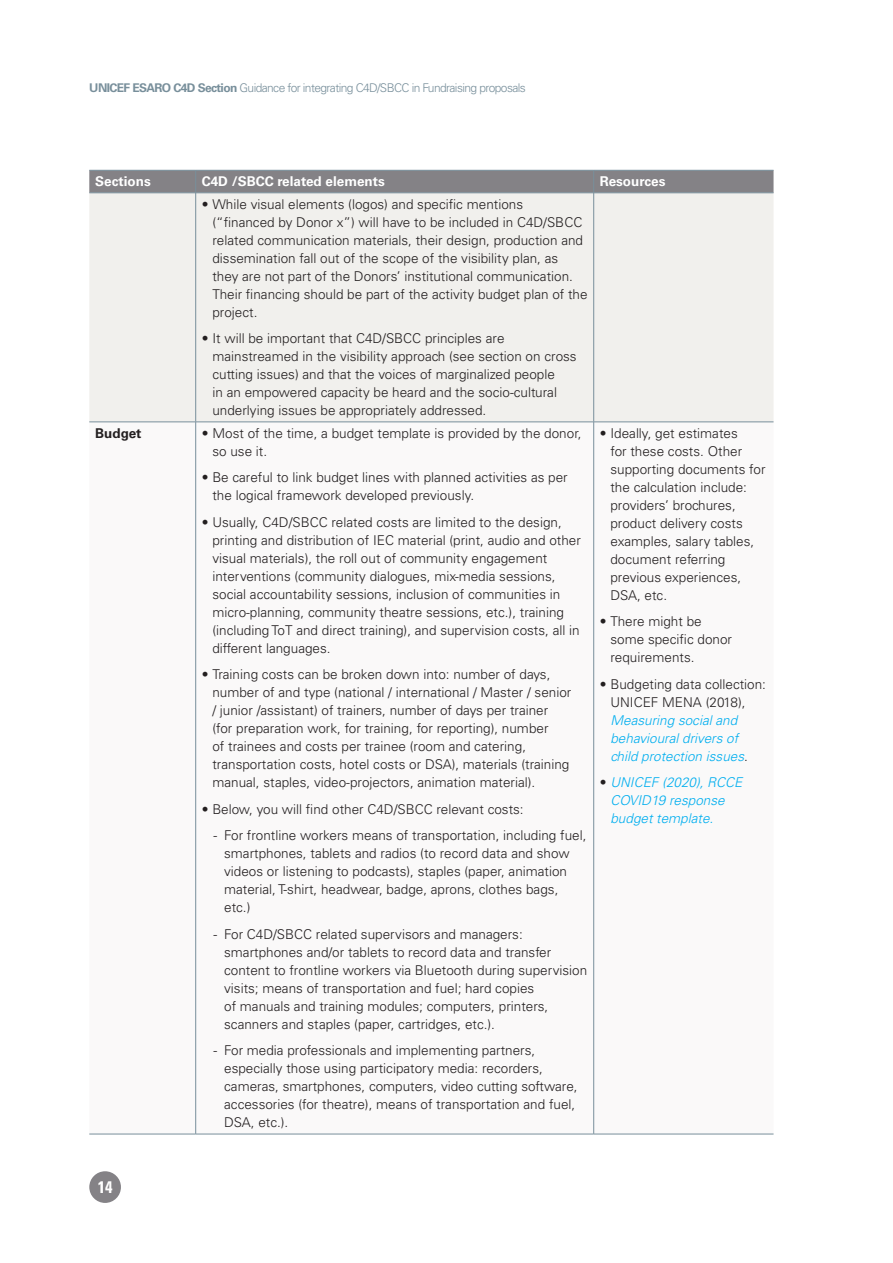
<style>
.page{position:relative;width:893px;height:1263px;background:#fff}
.page>*{position:absolute;margin:0;border:0;box-sizing:border-box;transform-origin:0 0}
.t1{font:700 condensed 16.8px "Univers LT Std";color:#fff}
.t2{font:300 13.5px/18px "Univers LT Std";color:#231f20}
.t3{font:italic 300 13.5px/18px "Univers LT Std";color:#00aeef}
.t4{font:700 13.5px "Univers LT Std";color:#fff}
.t5{font:700 13.5px "Univers LT Std";color:#231f20}
.t6{font:300 12px "Univers LT Std";letter-spacing:-.05em;color:#788f9b}
.s1{font-weight:700}
.s2{font-style:normal;color:#231f20}
</style>
<div class="page">
<div style="left:89px;top:1171px;width:32px;height:32px;background:#848286;border-radius:50%"></div>
<div style="left:89px;top:194px;width:684px;height:228px;background:#f1f0ed"></div>
<svg style="left:89px;top:423px;width:684px;height:711px"></svg>
<svg style="left:89px;top:170px;width:684px;height:23px;background:#848388"></svg>
<hr style="left:89px;top:193px;width:107px;height:1px;background:#788f9b">
<hr style="left:196px;top:193px;width:398px;height:1px;background:#788f9b">
<hr style="left:195px;top:193px;width:1px;height:229px;background:#788f9b">
<hr style="left:594px;top:193px;width:179px;height:1px;background:#788f9b">
<hr style="left:593px;top:193px;width:1px;height:229px;background:#788f9b">
<hr style="left:89px;top:422px;width:107px;height:1px;background:#788f9b">
<hr style="left:196px;top:422px;width:398px;height:1px;background:#788f9b">
<hr style="left:195px;top:422px;width:1px;height:712px;background:#788f9b">
<hr style="left:594px;top:422px;width:179px;height:1px;background:#788f9b">
<hr style="left:593px;top:422px;width:1px;height:712px;background:#788f9b">
<hr style="left:89px;top:1134px;width:107px;height:1px;background:#788f9b">
<hr style="left:196px;top:1134px;width:398px;height:1px;background:#788f9b">
<hr style="left:594px;top:1134px;width:179px;height:1px;background:#788f9b">
<p class="t6" style="left:89px;top:80px;width:438px"><span class="s1">UNICEF ESARO C4D Section</span> Guidance for integrating C4D/SBCC in Fundraising proposals</p>
<p class="t4" style="left:95px;top:174px;width:57px">Sections</p>
<p class="t4" style="left:202px;top:174px;width:185px">C4D /SBCC related elements</p>
<p class="t4" style="left:600px;top:174px;width:67px">Resources</p>
<p class="t2" style="left:212px;top:195px;width:377px;text-indent:-11px">• While visual elements (logos) and specific mentions (“financed by Donor x”) will have to be included in C4D/SBCC related communication materials, their design, production and dissemination fall out of the scope of the visibility plan, as they are not part of the Donors’ institutional communication.<br>Their financing should be part of the activity budget plan of the project.</p>
<p class="t2" style="left:212px;top:330px;width:366px;text-indent:-11px">• It will be important that C4D/SBCC principles are mainstreamed in the visibility approach (see section on cross cutting issues) and that the voices of marginalized people<br>in an empowered capacity be heard and the socio-cultural underlying issues be appropriately addressed.</p>
<p class="t5" style="left:95px;top:425px;width:48px">Budget</p>
<p class="t2" style="left:212px;top:424px;width:371px;text-indent:-11px">• Most of the time, a budget template is provided by the donor, so use it.</p>
<p class="t2" style="left:212px;top:469px;width:357px;text-indent:-11px">• Be careful to link budget lines with planned activities as per the logical framework developed previously.</p>
<p class="t2" style="left:212px;top:513px;width:370px;text-indent:-11px">• Usually, C4D/SBCC related costs are limited to the design, printing and distribution of IEC material (print, audio and other visual materials), the roll out of community engagement interventions (community dialogues, mix-media sessions, social accountability sessions, inclusion of communities in micro-planning, community theatre sessions, etc.), training (including ToT and direct training), and supervision costs, all in different languages.</p>
<p class="t2" style="left:212px;top:666px;width:360px;text-indent:-11px">• Training costs can be broken down into: number of days, number of and type (national / international / Master / senior / junior /assistant) of trainers, number of days per trainer (for preparation work, for training, for reporting), number<br>of trainees and costs per trainee (room and catering, transportation costs, hotel costs or DSA), materials (training manual, staples, video-projectors, animation material).</p>
<p class="t2" style="left:202px;top:800px;width:323px">• Below, you will find other C4D/SBCC relevant costs:</p>
<p class="t2" style="left:224px;top:827px;width:364px;text-indent:-11px">- For frontline workers means of transportation, including fuel, smartphones, tablets and radios (to record data and show videos or listening to podcasts), staples (paper, animation material, T-shirt, headwear, badge, aprons, clothes bags, etc.)</p>
<p class="t2" style="left:224px;top:925px;width:365px;text-indent:-11px">- For C4D/SBCC related supervisors and managers: smartphones and/or tablets to record data and transfer content to frontline workers via Bluetooth during supervision visits; means of transportation and fuel; hard copies<br>of manuals and training modules; computers, printers, scanners and staples (paper, cartridges, etc.).</p>
<p class="t2" style="left:224px;top:1042px;width:355px;text-indent:-11px">- For media professionals and implementing partners, especially those using participatory media: recorders, cameras, smartphones, computers, video cutting software, accessories (for theatre), means of transportation and fuel, DSA, etc.).</p>
<p class="t2" style="left:610px;top:424px;width:157px;text-indent:-11px">• Ideally, get estimates<br>for these costs. Other supporting documents for the calculation include: providers’ brochures, product delivery costs examples, salary tables, document referring previous experiences,<br>DSA, etc.</p>
<p class="t2" style="left:610px;top:612px;width:123px;text-indent:-11px">• There might be some specific donor requirements.</p>
<p class="t2" style="left:610px;top:675px;width:157px;text-indent:-11px">• Budgeting data collection:<br>UNICEF MENA (2018),</p>
<p class="t3" style="left:610px;top:711px;width:139px">Measuring social and behavioural drivers of child protection issues<span class="s2">.</span></p>
<p class="t3" style="left:610px;top:774px;width:133px;text-indent:-11px"><span class="s2">•</span> UNICEF (2020), RCCE<br>COVID19 response budget template.</p>
<p class="t1" style="left:98px;top:1176px;width:16px">14</p>
</div>
